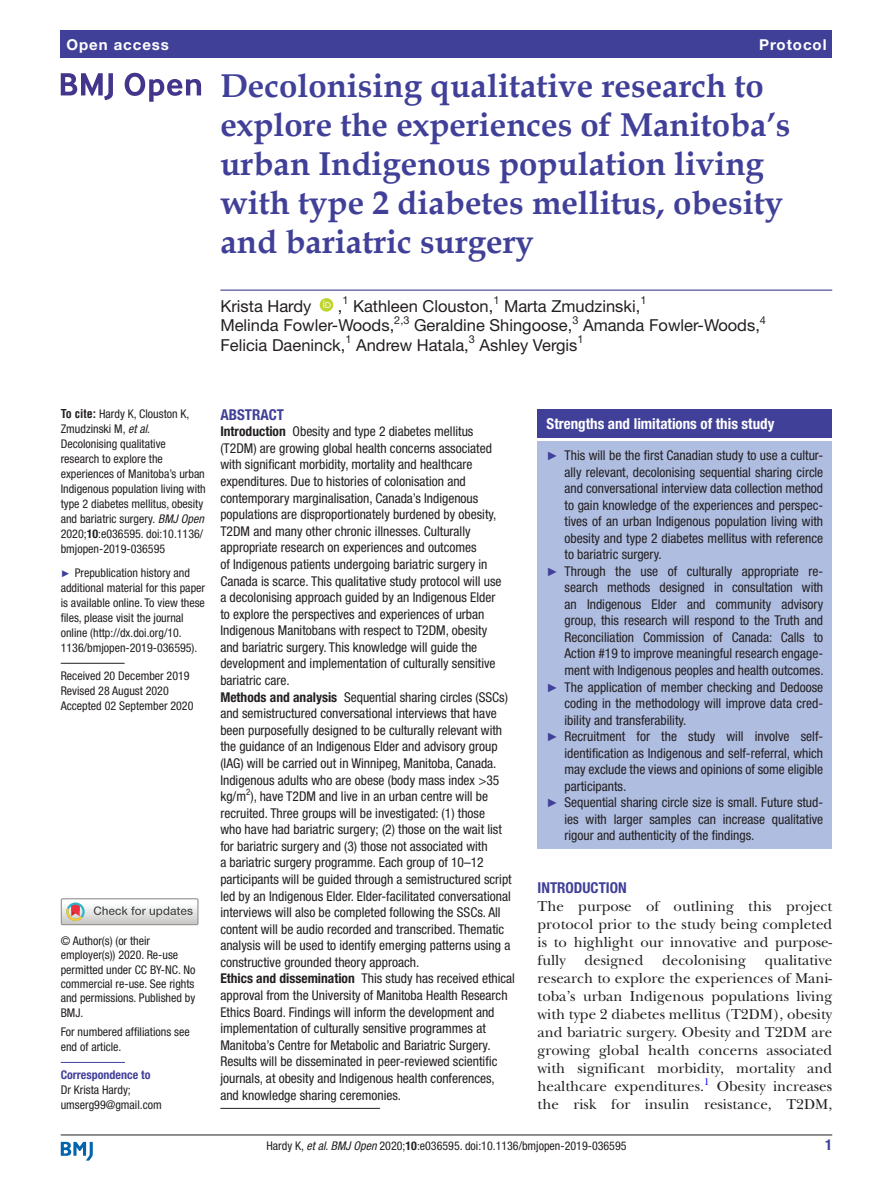
<style>
.page{position:relative;width:893px;height:1191px;background:#fff}
.page>*{position:absolute;margin:0;border:0;box-sizing:border-box;transform-origin:0 0}
.t1{font:700 33px/39px "Book Antiqua";color:#414099}
.t2{font:16.5px "Helvetica Neue LT Std";color:#231f20}
.t3{font:15px/18px "New Baskerville";color:#231f20;text-align:justify}
.t4{font:700 condensed 15px "Helvetica Neue LT Std";color:#fff}
.t5{font:700 condensed 15px "Helvetica Neue LT Std";color:#414099}
.t6{font:700 15px "Helvetica Neue LT Std";letter-spacing:.065em;color:#fff}
.t7{font:condensed 13.5px/16.6px "Helvetica Neue LT Std";color:#231f20}
.t8{font:condensed 12px/15px "Helvetica Neue LT Std";color:#231f20}
.t9{font:700 condensed 12px "Helvetica Neue LT Std";color:#414099}
.t10{font:10.95px "Helvetica Neue LT Std";color:#231f20}
.s1{font-family:"Helvetica LT Std";font-weight:700}
.s2{font-style:italic}
.s3{font-weight:700}
.s4{font-family:"Arial";font-stretch:normal;font-size:9.75px;color:#414099}
.s5{font-family:"Arial";font-stretch:normal;font-size:12px;color:#414099}
</style>
<div class="page">
<hr style="left:61px;top:1134px;width:771px;height:1px;background:#231f20">
<svg style="left:61px;top:1141px;width:32px;height:19px"></svg>
<div style="left:61px;top:31px;width:771px;height:27px;background:#414099"></div>
<hr style="left:220px;top:289px;width:612px;height:2px;background:#414099">
<svg style="left:320px;top:298px;width:13px;height:14px"></svg>
<hr style="left:61px;top:663px;width:64px;height:1px;background:#231f20">
<hr style="left:61px;top:1062px;width:64px;height:1px;background:#414099">
<svg style="left:61px;top:73px;width:52px;height:27px"></svg>
<svg style="left:125px;top:73px;width:76px;height:29px"></svg>
<div style="left:61px;top:898px;width:138px;height:27px;border:1px solid #969090"></div>
<svg style="left:61px;top:898px;width:137px;height:26px"></svg>
<hr style="left:220px;top:1108px;width:160px;height:1px;background:#231f20">
<div style="left:538px;top:409px;width:294px;height:29px;background:#414099"></div>
<div style="left:538px;top:442px;width:294px;height:407px;background:#afbde1"></div>
<p class="t6" style="left:66px;top:35px;width:104px">Open access</p>
<p class="t6" style="left:759px;top:35px;width:69px">Protocol</p>
<h1 class="t1" style="left:220px;top:66px;width:572px">Decolonising qualitative research to explore the experiences of Manitoba’s urban Indigenous population living with type 2 diabetes mellitus, obesity and bariatric surgery</h1>
<p class="t2" style="left:220px;top:296px;width:93px">Krista Hardy</p>
<p class="t2" style="left:338px;top:296px;width:6px">,</p>
<p class="t10" style="left:342px;top:294px;width:8px">1</p>
<p class="t2" style="left:353px;top:296px;width:142px">Kathleen Clouston,</p>
<p class="t10" style="left:493px;top:294px;width:8px">1</p>
<p class="t2" style="left:504px;top:296px;width:138px">Marta Zmudzinski,</p>
<p class="t10" style="left:640px;top:294px;width:8px">1</p>
<p class="t2" style="left:220px;top:315px;width:175px">Melinda Fowler-Woods,</p>
<p class="t10" style="left:394px;top:313px;width:17px">2,3</p>
<p class="t2" style="left:414px;top:315px;width:160px">Geraldine Shingoose,</p>
<p class="t10" style="left:572px;top:313px;width:8px">3</p>
<p class="t2" style="left:583px;top:315px;width:178px">Amanda Fowler-Woods,</p>
<p class="t10" style="left:760px;top:313px;width:8px">4</p>
<p class="t2" style="left:220px;top:335px;width:126px">Felicia Daeninck,</p>
<p class="t10" style="left:345px;top:333px;width:8px">1</p>
<p class="t2" style="left:356px;top:335px;width:114px">Andrew Hatala,</p>
<p class="t10" style="left:469px;top:333px;width:8px">3</p>
<p class="t2" style="left:479px;top:335px;width:99px">Ashley Vergis</p>
<p class="t10" style="left:577px;top:333px;width:8px">1</p>
<p class="t8" style="left:61px;top:406px;width:147px"><span class="s1">To cite:</span> Hardy K, Clouston K,<br>Zmudzinski M, <span class="s2">et al</span>.<br>Decolonising qualitative research to explore the experiences of Manitoba’s urban<br>Indigenous population living with type 2 diabetes mellitus, obesity and bariatric surgery. <span class="s2">BMJ Open<br></span>2020;<span class="s3">10</span>:e036595. doi:10.1136/ bmjopen-2019-036595</p>
<p class="t8" style="left:61px;top:565px;width:146px"><span class="s4">►</span> Prepublication history and additional material for this paper is available online. To view these files, please visit the journal online (http://dx.doi.org/10.<br>1136/bmjopen-2019-036595).</p>
<p class="t8" style="left:61px;top:668px;width:134px">Received 20 December 2019<br>Revised 28 August 2020<br>Accepted 02 September 2020</p>
<p class="t8" style="left:61px;top:933px;width:136px;line-height:14.4px">© Author(s) (or their employer(s)) 2020. Re-use permitted under CC BY-NC. No commercial re-use. See rights and permissions. Published by<br>BMJ.</p>
<p class="t8" style="left:61px;top:1024px;width:130px">For numbered affiliations see end of article.</p>
<p class="t9" style="left:61px;top:1067px;width:91px">Correspondence to</p>
<p class="t8" style="left:61px;top:1082px;width:103px">Dr Krista Hardy; umserg99@gmail.com</p>
<p class="t5" style="left:220px;top:405px;width:65px">ABSTRACT</p>
<p class="t7" style="left:220px;top:423px;width:296px"><span class="s3">Introduction</span> Obesity and type 2 diabetes mellitus<br>(T2DM) are growing global health concerns associated with significant morbidity, mortality and healthcare expenditures. Due to histories of colonisation and contemporary marginalisation, Canada’s Indigenous populations are disproportionately burdened by obesity, T2DM and many other chronic illnesses. Culturally appropriate research on experiences and outcomes<br>of Indigenous patients undergoing bariatric surgery in Canada is scarce. This qualitative study protocol will use<br>a decolonising approach guided by an Indigenous Elder<br>to explore the perspectives and experiences of urban Indigenous Manitobans with respect to T2DM, obesity<br>and bariatric surgery. This knowledge will guide the development and implementation of culturally sensitive bariatric care.<br><span class="s3">Methods and analysis</span> Sequential sharing circles (SSCs) and semistructured conversational interviews that have been purposefully designed to be culturally relevant with the guidance of an Indigenous Elder and advisory group (IAG) will be carried out in Winnipeg, Manitoba, Canada.<br>Indigenous adults who are obese (body mass index &gt;35 kg/m<sup>2</sup>), have T2DM and live in an urban centre will be recruited. Three groups will be investigated: (1) those<br>who have had bariatric surgery; (2) those on the wait list for bariatric surgery and (3) those not associated with<br>a bariatric surgery programme. Each group of 10–12 participants will be guided through a semistructured script led by an Indigenous Elder. Elder-facilitated conversational interviews will also be completed following the SSCs. All content will be audio recorded and transcribed. Thematic analysis will be used to identify emerging patterns using a constructive grounded theory approach.<br><span class="s3">Ethics and dissemination</span> This study has received ethical approval from the University of Manitoba Health Research Ethics Board. Findings will inform the development and implementation of culturally sensitive programmes at Manitoba’s Centre for Metabolic and Bariatric Surgery.<br>Results will be disseminated in peer-reviewed scientific journals, at obesity and Indigenous health conferences, and knowledge sharing ceremonies.</p>
<p class="t4" style="left:547px;top:414px;width:229px">Strengths and limitations of this study</p>
<p class="t7" style="left:547px;top:447px;width:278px"><span class="s5">►</span> This will be the first Canadian study to use a cultur-</p>
<p class="t7" style="left:565px;top:464px;width:260px">ally relevant, decolonising sequential sharing circle</p>
<p class="t7" style="left:565px;top:480px;width:260px">and conversational interview data collection method</p>
<p class="t7" style="left:565px;top:497px;width:260px">to gain knowledge of the experiences and perspec-</p>
<p class="t7" style="left:565px;top:513px;width:260px">tives of an urban Indigenous population living with</p>
<p class="t7" style="left:565px;top:530px;width:260px">obesity and type 2 diabetes mellitus with reference</p>
<p class="t7" style="left:565px;top:546px;width:99px">to bariatric surgery.</p>
<p class="t7" style="left:547px;top:563px;width:278px"><span class="s5">►</span> Through the use of culturally appropriate re-</p>
<p class="t7" style="left:565px;top:579px;width:260px">search methods designed in consultation with</p>
<p class="t7" style="left:565px;top:596px;width:260px">an Indigenous Elder and community advisory</p>
<p class="t7" style="left:565px;top:612px;width:260px">group, this research will respond to the Truth and</p>
<p class="t7" style="left:565px;top:629px;width:260px">Reconciliation Commission of Canada: Calls to</p>
<p class="t7" style="left:565px;top:645px;width:260px">Action #19 to improve meaningful research engage-</p>
<p class="t7" style="left:565px;top:662px;width:261px">ment with Indigenous peoples and health outcomes.</p>
<p class="t7" style="left:547px;top:678px;width:278px"><span class="s5">►</span> The application of member checking and Dedoose</p>
<p class="t7" style="left:565px;top:695px;width:260px">coding in the methodology will improve data cred-</p>
<p class="t7" style="left:565px;top:711px;width:123px">ibility and transferability.</p>
<p class="t7" style="left:547px;top:728px;width:278px"><span class="s5">►</span> Recruitment for the study will involve self-</p>
<p class="t7" style="left:565px;top:744px;width:260px">identification as Indigenous and self-referral, which</p>
<p class="t7" style="left:565px;top:761px;width:260px">may exclude the views and opinions of some eligible</p>
<p class="t7" style="left:565px;top:777px;width:63px">participants.</p>
<p class="t7" style="left:547px;top:794px;width:278px"><span class="s5">►</span> Sequential sharing circle size is small. Future stud-</p>
<p class="t7" style="left:565px;top:810px;width:260px">ies with larger samples can increase qualitative</p>
<p class="t7" style="left:565px;top:827px;width:191px">rigour and authenticity of the findings.</p>
<p class="t5" style="left:538px;top:879px;width:91px">INTRODUCTION</p>
<p class="t3" style="left:538px;top:897px;width:296px">The purpose of outlining this project protocol prior to the study being completed is to highlight our innovative and purpose&shy;fully</p>
<p class="t3" style="left:538px;top:951px;width:296px;text-indent:227px">qualitative research to explore the experiences of Mani&shy;toba’s urban Indigenous populations living with type 2 diabetes mellitus (T2DM), obesity and bariatric surgery. Obesity and T2DM are growing global health concerns associated with significant morbidity, mortality and healthcare expenditures.<sup>1</sup></p>
<p class="t3" style="left:585px;top:951px;width:60px">designed</p>
<p class="t3" style="left:662px;top:951px;width:85px">decolonising</p>
<p class="t3" style="left:538px;top:1077px;width:296px;text-align:right">Obesity increases<br>the risk for insulin resistance, T2DM,</p>
<p class="t8" style="left:266px;top:1137px;width:362px">Hardy K, <span class="s2">et al</span>. <span class="s2">BMJ Open</span> 2020;<span class="s3">10</span>:e036595. doi:10.1136/bmjopen-2019-036595</p>
<p class="t5" style="left:825px;top:1135px;width:9px">1</p>
</div>
